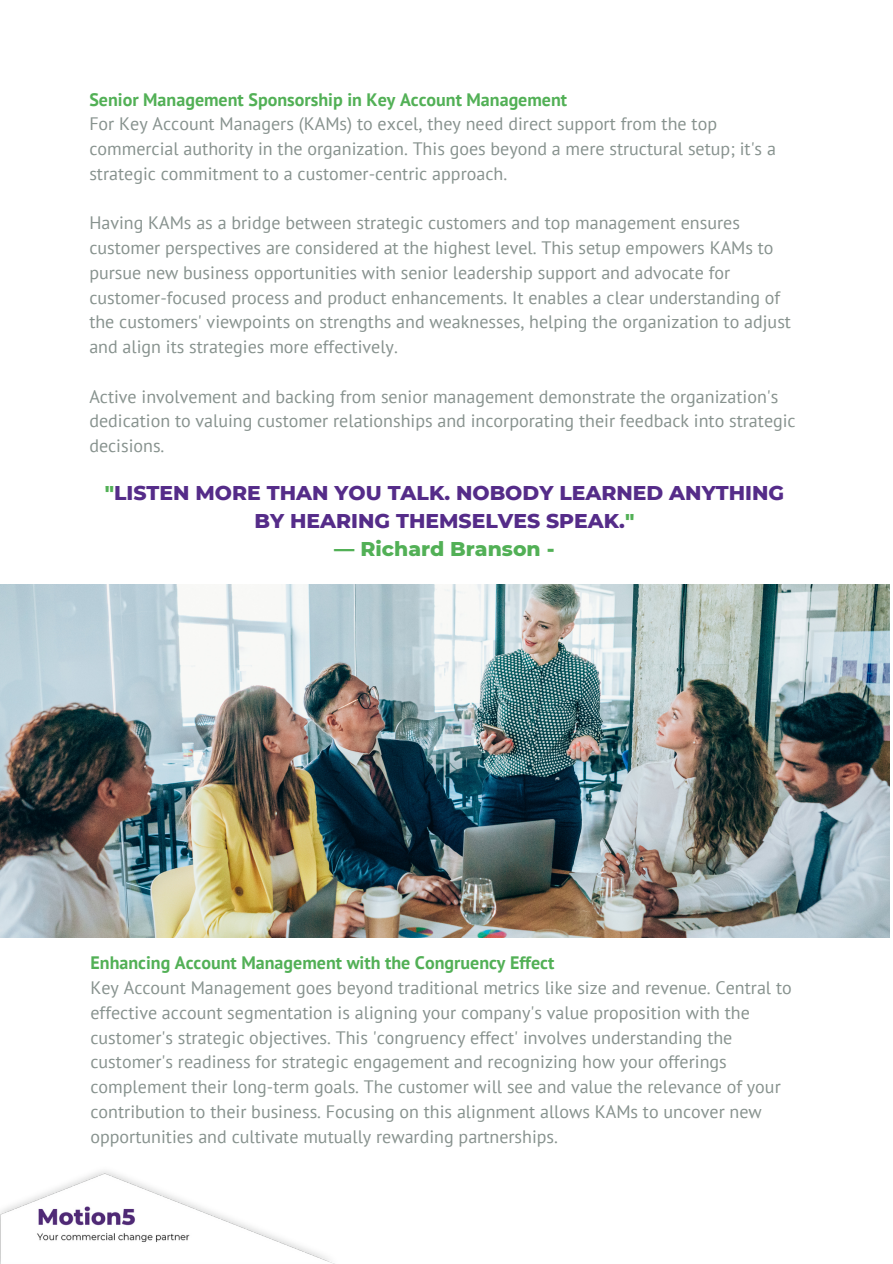
<style>
.page{position:relative;width:893px;height:1264px;background:#fff}
.page>*{position:absolute;margin:0;border:0;box-sizing:border-box;transform-origin:0 0}
.t1{font:800 20.4px/28.2px "Montserrat";color:#552c89;text-align:center}
.t2{font:800 20.4px "Montserrat";color:#52b056}
.t3{font:18px/24.8px "PT Sans";color:#87928e}
.t4{font:700 18px "PT Sans";color:#52b056}
.s1{color:#52b056}
</style>
<div class="page">
<img style="left:0;top:584px;width:889px;height:353px">
<img style="left:0;top:1171px;width:332px;height:92px">
<p class="t4" style="left:89px;top:87px;width:479px">Senior Management Sponsorship in Key Account Management</p>
<p class="t3" style="left:89px;top:111px;width:688px">For Key Account Managers (KAMs) to excel, they need direct support from the top commercial authority in the organization. This goes beyond a mere structural setup; it's a strategic commitment to a customer-centric approach.</p>
<p class="t3" style="left:89px;top:210px;width:703px">Having KAMs as a bridge between strategic customers and top management ensures customer perspectives are considered at the highest level. This setup empowers KAMs to pursue new business opportunities with senior leadership support and advocate for customer-focused process and product enhancements. It enables a clear understanding of the customers' viewpoints on strengths and weaknesses, helping the organization to adjust and align its strategies more effectively.</p>
<p class="t3" style="left:89px;top:383px;width:707px">Active involvement and backing from senior management demonstrate the organization's dedication to valuing customer relationships and incorporating their feedback into strategic decisions.</p>
<p class="t1" style="left:105px;top:478px;width:680px"><span class="s1">"</span>LISTEN MORE THAN YOU TALK. NOBODY LEARNED ANYTHING<br>BY HEARING THEMSELVES SPEAK.<span class="s1">"</span></p>
<p class="t2" style="left:334px;top:536px;width:222px">— Richard Branson -</p>
<p class="t4" style="left:90px;top:951px;width:465px">Enhancing Account Management with the Congruency Effect</p>
<p class="t3" style="left:90px;top:975px;width:702px">Key Account Management goes beyond traditional metrics like size and revenue. Central to effective account segmentation is aligning your company's value proposition with the customer's strategic objectives. This 'congruency effect' involves understanding the customer's readiness for strategic engagement and recognizing how your offerings complement their long-term goals. The customer will see and value the relevance of your contribution to their business. Focusing on this alignment allows KAMs to uncover new opportunities and cultivate mutually rewarding partnerships.</p>
</div>
